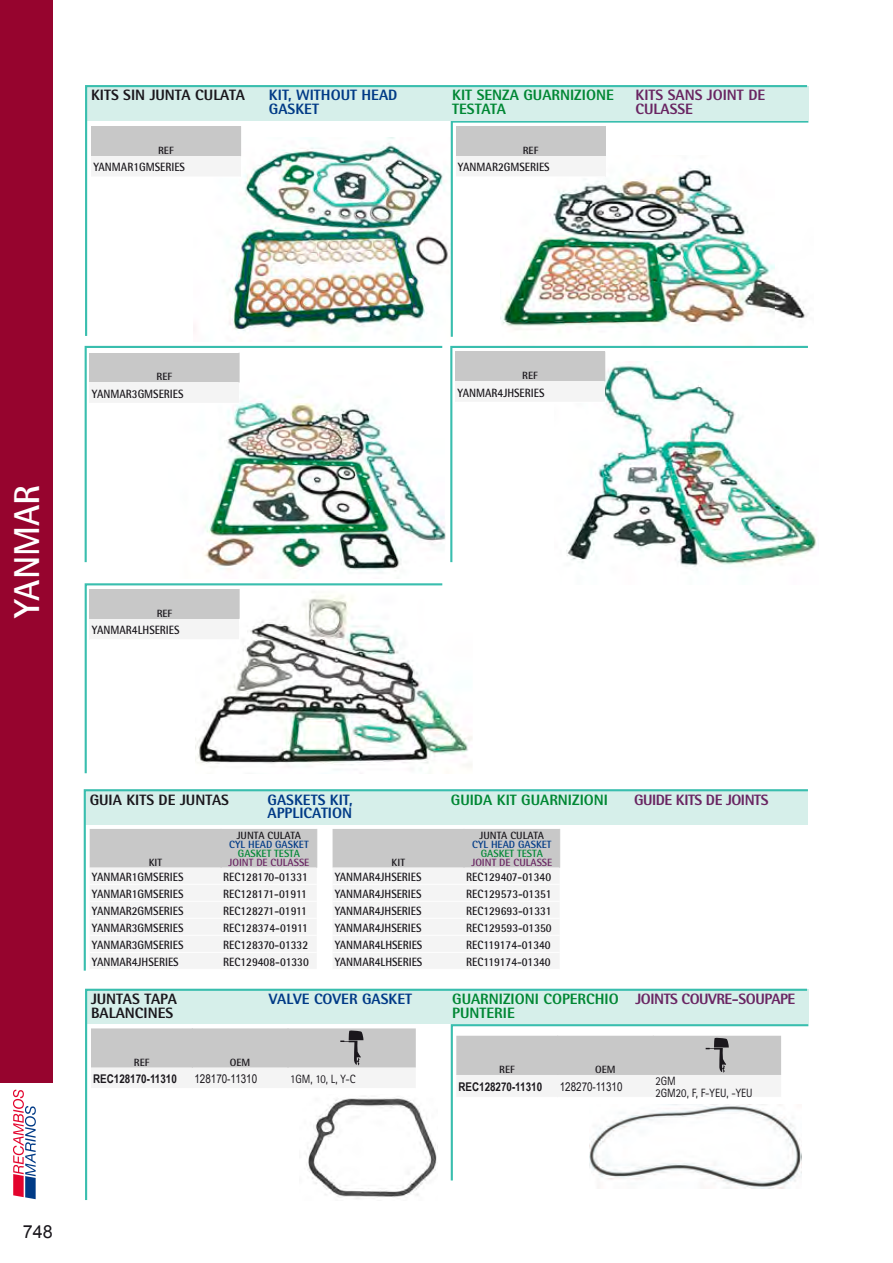
<style>
.page{position:relative;width:893px;height:1263px;background:#fff}
.page>*{position:absolute;margin:0;border:0;box-sizing:border-box;transform-origin:0 0}
.t1{font:700 36px "Rotis Semi Sans Std";color:#fff}
.t2{font:18px "Arial";color:#1a171c}
.t3{font:800 15px/13.5px "Rotis Semi Sans Std";color:#008734}
.t4{font:800 15px/13.5px "Rotis Semi Sans Std";color:#003a86}
.t5{font:800 15px/13.5px "Rotis Semi Sans Std";color:#1a171c}
.t6{font:800 15px "Rotis Semi Sans Std";letter-spacing:-.03em;color:#692562}
.t7{font:800 15px/13.5px "Rotis Semi Sans Std";color:#692562}
.t8{font:700 12px "Rotis Semi Sans Std";color:#1a171c;scale:.9 1}
.t9{font:12px/12px "Rotis Sans Serif";color:#1a171c;scale:.9 1}
.t10{font:700 12px "Arial Narrow";color:#1a171c}
.t11{font:12px "Arial Narrow";color:#1a171c}
.t12{font:700 10.5px "Rotis Semi Sans Std";color:#1a171c}
.t13{font:700 10.5px "Rotis Semi Sans Std";color:#692562}
.t14{font:700 10.5px "Rotis Semi Sans Std";color:#003a86}
.t15{font:700 10.5px "Rotis Semi Sans Std";color:#008734}
</style>
<div class="page">
<div style="left:0;top:0;width:53px;height:1082px;background:#96042e"></div>
<svg style="left:13px;top:1089px;width:23px;height:110px"></svg>
<img style="left:209px;top:517px;width:236px;height:56px">
<img style="left:444px;top:703px;width:28px;height:64px">
<img style="left:84px;top:345px;width:360px;height:219px">
<img style="left:450px;top:345px;width:360px;height:219px">
<div style="left:90px;top:353px;width:149px;height:29px;background:#c8c8c8"></div>
<div style="left:90px;top:382px;width:149px;height:21px;background:#f4f4f4"></div>
<svg style="left:239px;top:353px;width:1px;height:29px"></svg>
<hr style="left:90px;top:403px;width:149px;height:1px;background:#fff">
<div style="left:455px;top:352px;width:150px;height:29px;background:#c8c8c8"></div>
<div style="left:455px;top:381px;width:150px;height:21px;background:#f4f4f4"></div>
<hr style="left:455px;top:402px;width:150px;height:1px;background:#fff">
<svg style="left:84px;top:583px;width:360px;height:191px"></svg>
<div style="left:90px;top:589px;width:149px;height:30px;background:#c8c8c8"></div>
<div style="left:90px;top:619px;width:149px;height:21px;background:#f4f4f4"></div>
<hr style="left:239px;top:589px;width:1px;height:30px;background:#c8c8c8">
<hr style="left:90px;top:639px;width:149px;height:1px;background:#fff">
<svg style="left:85px;top:988px;width:724px;height:212px"></svg>
<svg style="left:83px;top:789px;width:725px;height:182px"></svg>
<img style="left:85px;top:85px;width:724px;height:252px">
<hr style="left:91px;top:1088px;width:101px;height:1px;background:#fff">
<hr style="left:192px;top:1088px;width:96px;height:1px;background:#fff">
<hr style="left:288px;top:1088px;width:128px;height:1px;background:#fff">
<svg style="left:91px;top:1028px;width:325px;height:60px"></svg>
<svg style="left:90px;top:829px;width:227px;height:140px"></svg>
<hr style="left:221px;top:829px;width:1px;height:39px;background:#c8c8c8">
<hr style="left:316px;top:829px;width:1px;height:39px;background:#c8c8c8">
<hr style="left:90px;top:884px;width:131px;height:1px;background:#fff">
<hr style="left:221px;top:884px;width:96px;height:1px;background:#fff">
<hr style="left:90px;top:901px;width:131px;height:1px;background:#fff">
<hr style="left:221px;top:901px;width:96px;height:1px;background:#fff">
<hr style="left:90px;top:918px;width:131px;height:1px;background:#fff">
<hr style="left:221px;top:918px;width:96px;height:1px;background:#fff">
<hr style="left:90px;top:935px;width:131px;height:1px;background:#fff">
<hr style="left:221px;top:935px;width:96px;height:1px;background:#fff">
<hr style="left:90px;top:952px;width:131px;height:1px;background:#fff">
<hr style="left:221px;top:952px;width:96px;height:1px;background:#fff">
<hr style="left:90px;top:969px;width:131px;height:1px;background:#fff">
<hr style="left:221px;top:969px;width:96px;height:1px;background:#fff">
<svg style="left:333px;top:829px;width:227px;height:140px"></svg>
<hr style="left:464px;top:829px;width:1px;height:39px;background:#c8c8c8">
<hr style="left:559px;top:829px;width:1px;height:39px;background:#c8c8c8">
<hr style="left:333px;top:884px;width:131px;height:1px;background:#fff">
<hr style="left:464px;top:884px;width:96px;height:1px;background:#fff">
<hr style="left:333px;top:901px;width:131px;height:1px;background:#fff">
<hr style="left:464px;top:901px;width:96px;height:1px;background:#fff">
<hr style="left:333px;top:918px;width:131px;height:1px;background:#fff">
<hr style="left:464px;top:918px;width:96px;height:1px;background:#fff">
<hr style="left:333px;top:935px;width:131px;height:1px;background:#fff">
<hr style="left:464px;top:935px;width:96px;height:1px;background:#fff">
<hr style="left:333px;top:952px;width:131px;height:1px;background:#fff">
<hr style="left:464px;top:952px;width:96px;height:1px;background:#fff">
<hr style="left:333px;top:969px;width:131px;height:1px;background:#fff">
<hr style="left:464px;top:969px;width:96px;height:1px;background:#fff">
<img style="left:300px;top:1095px;width:137px;height:105px">
<svg style="left:450px;top:1023px;width:359px;height:159px"></svg>
<hr style="left:456px;top:1097px;width:102px;height:1px;background:#fff">
<hr style="left:558px;top:1097px;width:95px;height:1px;background:#fff">
<hr style="left:653px;top:1097px;width:128px;height:1px;background:#fff">
<svg style="left:456px;top:1036px;width:325px;height:61px"></svg>
<img style="left:590px;top:1105px;width:212px;height:84px">
<p class="t5" style="left:91px;top:88px;width:156px">KITS SIN JUNTA CULATA</p>
<p class="t12" style="left:158px;top:144px;width:17px">REF</p>
<p class="t8" style="left:93px;top:160px;width:103px">YANMAR1GMSERIES</p>
<p class="t4" style="left:269px;top:88px;width:130px">KIT, WITHOUT HEAD<br>GASKET</p>
<p class="t3" style="left:452px;top:88px;width:163px">KIT SENZA GUARNIZIONE<br>TESTATA</p>
<p class="t12" style="left:523px;top:144px;width:17px">REF</p>
<p class="t8" style="left:458px;top:160px;width:103px">YANMAR2GMSERIES</p>
<p class="t7" style="left:635px;top:88px;width:131px">KITS SANS JOINT DE<br>CULASSE</p>
<h1 class="t1" style="left:5px;top:618px;width:135px;rotate:-90deg">YANMAR</h1>
<p class="t12" style="left:157px;top:370px;width:17px">REF</p>
<p class="t8" style="left:92px;top:386px;width:103px">YANMAR3GMSERIES</p>
<p class="t12" style="left:157px;top:607px;width:17px">REF</p>
<p class="t8" style="left:92px;top:623px;width:99px">YANMAR4LHSERIES</p>
<p class="t12" style="left:522px;top:369px;width:17px">REF</p>
<p class="t8" style="left:457px;top:385px;width:98px">YANMAR4JHSERIES</p>
<p class="t5" style="left:90px;top:792px;width:141px">GUIA KITS DE JUNTAS</p>
<p class="t4" style="left:268px;top:792px;width:87px">GASKETS KIT,<br>APPLICATION</p>
<p class="t3" style="left:451px;top:792px;width:159px">GUIDA KIT GUARNIZIONI</p>
<p class="t12" style="left:149px;top:855px;width:15px">KIT</p>
<p class="t12" style="left:237px;top:828px;width:66px">JUNTA CULATA</p>
<p class="t14" style="left:229px;top:837px;width:81px">CYL HEAD GASKET</p>
<p class="t15" style="left:238px;top:846px;width:64px">GASKET TESTA</p>
<p class="t13" style="left:229px;top:855px;width:82px">JOINT DE CULASSE</p>
<p class="t12" style="left:392px;top:855px;width:15px">KIT</p>
<p class="t12" style="left:480px;top:828px;width:66px">JUNTA CULATA</p>
<p class="t14" style="left:472px;top:837px;width:81px">CYL HEAD GASKET</p>
<p class="t15" style="left:481px;top:846px;width:64px">GASKET TESTA</p>
<p class="t13" style="left:471px;top:855px;width:82px">JOINT DE CULASSE</p>
<p class="t8" style="left:92px;top:869px;width:103px">YANMAR1GMSERIES</p>
<p class="t8" style="left:223px;top:869px;width:95px">REC128170-01331</p>
<p class="t8" style="left:92px;top:886px;width:103px">YANMAR1GMSERIES</p>
<p class="t8" style="left:223px;top:886px;width:94px">REC128171-01911</p>
<p class="t8" style="left:92px;top:903px;width:103px">YANMAR2GMSERIES</p>
<p class="t8" style="left:223px;top:903px;width:95px">REC128271-01911</p>
<p class="t8" style="left:92px;top:920px;width:103px">YANMAR3GMSERIES</p>
<p class="t8" style="left:223px;top:920px;width:96px">REC128374-01911</p>
<p class="t8" style="left:92px;top:937px;width:103px">YANMAR3GMSERIES</p>
<p class="t8" style="left:223px;top:937px;width:96px">REC128370-01332</p>
<p class="t8" style="left:92px;top:954px;width:98px">YANMAR4JHSERIES</p>
<p class="t8" style="left:223px;top:954px;width:97px">REC129408-01330</p>
<p class="t8" style="left:335px;top:869px;width:98px">YANMAR4JHSERIES</p>
<p class="t8" style="left:466px;top:869px;width:96px">REC129407-01340</p>
<p class="t8" style="left:335px;top:886px;width:98px">YANMAR4JHSERIES</p>
<p class="t8" style="left:466px;top:886px;width:96px">REC129573-01351</p>
<p class="t8" style="left:335px;top:903px;width:98px">YANMAR4JHSERIES</p>
<p class="t8" style="left:466px;top:903px;width:96px">REC129693-01331</p>
<p class="t8" style="left:335px;top:920px;width:98px">YANMAR4JHSERIES</p>
<p class="t8" style="left:466px;top:920px;width:97px">REC129593-01350</p>
<p class="t8" style="left:335px;top:937px;width:99px">YANMAR4LHSERIES</p>
<p class="t8" style="left:466px;top:937px;width:96px">REC119174-01340</p>
<p class="t8" style="left:335px;top:954px;width:99px">YANMAR4LHSERIES</p>
<p class="t8" style="left:466px;top:954px;width:96px">REC119174-01340</p>
<p class="t5" style="left:91px;top:992px;width:87px">JUNTAS TAPA<br>BALANCINES</p>
<p class="t4" style="left:269px;top:992px;width:145px">VALVE COVER GASKET</p>
<p class="t3" style="left:452px;top:992px;width:168px">GUARNIZIONI COPERCHIO<br>PUNTERIE</p>
<p class="t6" style="left:634px;top:790px;width:136px">GUIDE KITS DE JOINTS</p>
<p class="t6" style="left:635px;top:989px;width:161px">JOINTS COUVRE-SOUPAPE</p>
<p class="t12" style="left:134px;top:1055px;width:17px">REF</p>
<p class="t12" style="left:230px;top:1055px;width:22px">OEM</p>
<p class="t10" style="left:93px;top:1070px;width:85px">REC128170-11310</p>
<p class="t11" style="left:194px;top:1070px;width:64px">128170-11310</p>
<p class="t9" style="left:290px;top:1073px;width:74px">1GM, 10, L, Y-C</p>
<p class="t12" style="left:499px;top:1063px;width:17px">REF</p>
<p class="t12" style="left:595px;top:1063px;width:22px">OEM</p>
<p class="t10" style="left:458px;top:1078px;width:85px">REC128270-11310</p>
<p class="t11" style="left:560px;top:1078px;width:64px">128270-11310</p>
<p class="t9" style="left:655px;top:1075px;width:109px">2GM<br>2GM20, F, F-YEU, -YEU</p>
<h2 class="t2" style="left:23px;top:1220px;width:32px">748</h2>
</div>
